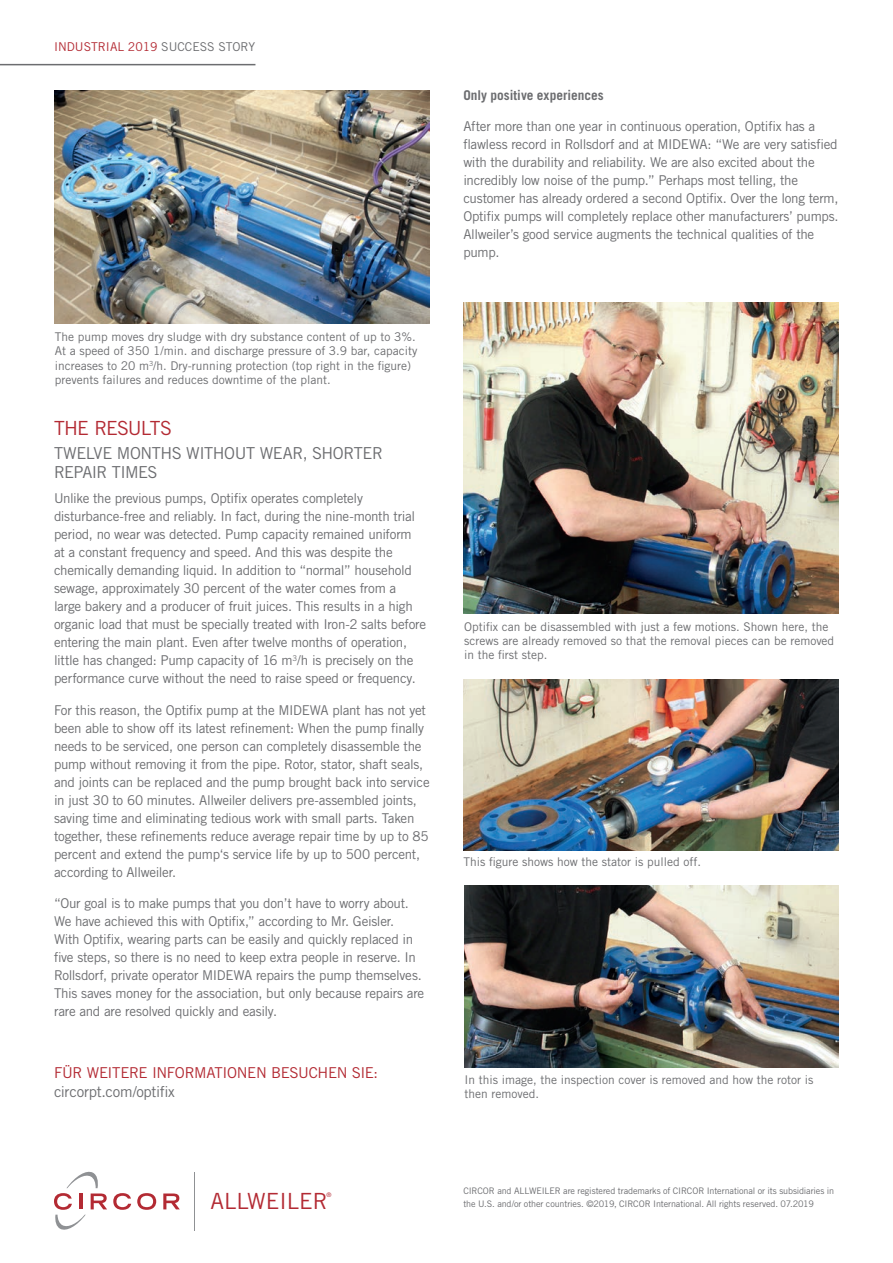
<style>
.page{position:relative;width:893px;height:1263px;background:#fff}
.page>*{position:absolute;margin:0;border:0;box-sizing:border-box;transform-origin:0 0}
.t1{font:22.35px "Trade Gothic LT Std";color:#b32a33}
.t2{font:19.5px "Trade Gothic LT Std";letter-spacing:-.045em;color:#b32a33}
.t3{font:16.5px/19.5px "Trade Gothic LT Std";letter-spacing:-.03em;color:#6c6d70}
.t4{font:15px "Trade Gothic LT Std";letter-spacing:-.025em;color:#b32a33}
.t5{font:15px "Trade Gothic LT Std";letter-spacing:-.02em;color:#6c6d70}
.t6{font:13.5px/18px "Trade Gothic LT Std";letter-spacing:-.02em;color:#6c6d70}
.t7{font:700 13.5px "Trade Gothic LT Std";color:#6c6d70}
.t8{font:12.15px "Trade Gothic LT Std";color:#b32a33}
.t9{font:12px/14.4px "Trade Gothic LT Std";color:#6c6d70}
.t10{font:9px "Trade Gothic LT Std";letter-spacing:-.01em;color:#6c6d70}
.t11{font:6.3px "Trade Gothic LT Std";color:#b32a33}
.s1{color:#6c6d70}
</style>
<div class="page">
<hr style="left:0;top:64px;width:255px;height:1px;background:#6c6d70">
<img style="left:54px;top:90px;width:376px;height:234px">
<svg style="left:54px;top:1171px;width:53px;height:59px"></svg>
<svg style="left:113px;top:1193px;width:18px;height:17px"></svg>
<svg style="left:137px;top:1193px;width:19px;height:17px"></svg>
<svg style="left:163px;top:1193px;width:17px;height:16px"></svg>
<hr style="left:194px;top:1171px;width:1px;height:59px;background:#8f9194">
<img style="left:463px;top:303px;width:376px;height:310px">
<img style="left:463px;top:680px;width:376px;height:170px">
<img style="left:464px;top:885px;width:374px;height:182px">
<p class="t8" style="left:54px;top:39px;width:203px">INDUSTRIAL 2019 <span class="s1">SUCCESS STORY</span></p>
<p class="t9" style="left:55px;top:329px;width:364px">The pump moves dry sludge with dry substance content of up to 3%.<br>At a speed of 350 1/min. and discharge pressure of 3.9 bar, capacity increases to 20 m<sup>3</sup>/h. Dry-running protection (top right in the figure) prevents failures and reduces downtime of the plant.</p>
<h2 class="t2" style="left:54px;top:416px;width:119px">THE RESULTS</h2>
<p class="t3" style="left:54px;top:443px;width:330px">TWELVE MONTHS WITHOUT WEAR, SHORTER<br>REPAIR TIMES</p>
<p class="t6" style="left:54px;top:489px;width:374px">Unlike the previous pumps, Optifix operates completely disturbance-free and reliably. In fact, during the nine-month trial period, no wear was detected. Pump capacity remained uniform<br>at a constant frequency and speed. And this was despite the chemically demanding liquid. In addition to “normal” household sewage, approximately 30 percent of the water comes from a large bakery and a producer of fruit juices. This results in a high organic load that must be specially treated with Iron-2 salts before entering the main plant. Even after twelve months of operation, little has changed: Pump capacity of 16 m<sup>3</sup>/h is precisely on the performance curve without the need to raise speed or frequency.</p>
<p class="t6" style="left:54px;top:701px;width:377px">For this reason, the Optifix pump at the MIDEWA plant has not yet been able to show off its latest refinement: When the pump finally needs to be serviced, one person can completely disassemble the pump without removing it from the pipe. Rotor, stator, shaft seals, and joints can be replaced and the pump brought back into service in just 30 to 60 minutes. Allweiler delivers pre-assembled joints, saving time and eliminating tedious work with small parts. Taken together, these refinements reduce average repair time by up to 85 percent and extend the pump‘s service life by up to 500 percent, according to Allweiler.</p>
<p class="t6" style="left:54px;top:894px;width:372px">“Our goal is to make pumps that you don’t have to worry about.<br>We have achieved this with Optifix,” according to Mr. Geisler.<br>With Optifix, wearing parts can be easily and quickly replaced in five steps, so there is no need to keep extra people in reserve. In Rollsdorf, private operator MIDEWA repairs the pump themselves.<br>This saves money for the association, but only because repairs are rare and are resolved quickly and easily.</p>
<p class="t4" style="left:54px;top:1063px;width:326px">FÜR WEITERE INFORMATIONEN BESUCHEN SIE:</p>
<p class="t5" style="left:54px;top:1083px;width:122px">circorpt.com/optifix</p>
<p class="t7" style="left:463px;top:87px;width:142px">Only positive experiences</p>
<p class="t6" style="left:463px;top:117px;width:377px">After more than one year in continuous operation, Optifix has a flawless record in Rollsdorf and at MIDEWA: “We are very satisfied with the durability and reliability. We are also excited about the incredibly low noise of the pump.” Perhaps most telling, the customer has already ordered a second Optifix. Over the long term, Optifix pumps will completely replace other manufacturers’ pumps.<br>Allweiler’s good service augments the technical qualities of the pump.</p>
<p class="t9" style="left:464px;top:619px;width:372px">Optifix can be disassembled with just a few motions. Shown here, the screws are already removed so that the removal pieces can be removed in the first step.</p>
<p class="t9" style="left:463px;top:854px;width:239px">This figure shows how the stator is pulled off.</p>
<p class="t9" style="left:464px;top:1072px;width:350px">In this image, the inspection cover is removed and how the rotor is then removed.</p>
<p class="t10" style="left:463px;top:1186px;width:372px">CIRCOR and ALLWEILER are registered trademarks of CIRCOR International or its subsidiaries in</p>
<p class="t11" style="left:326px;top:1191px;width:6px">®</p>
<h1 class="t1" style="left:210px;top:1187px;width:119px">ALLWEILER</h1>
<p class="t10" style="left:463px;top:1198px;width:352px">the U.S. and/or other countries. ©2019, CIRCOR International. All rights reserved. 07.2019</p>
</div>
